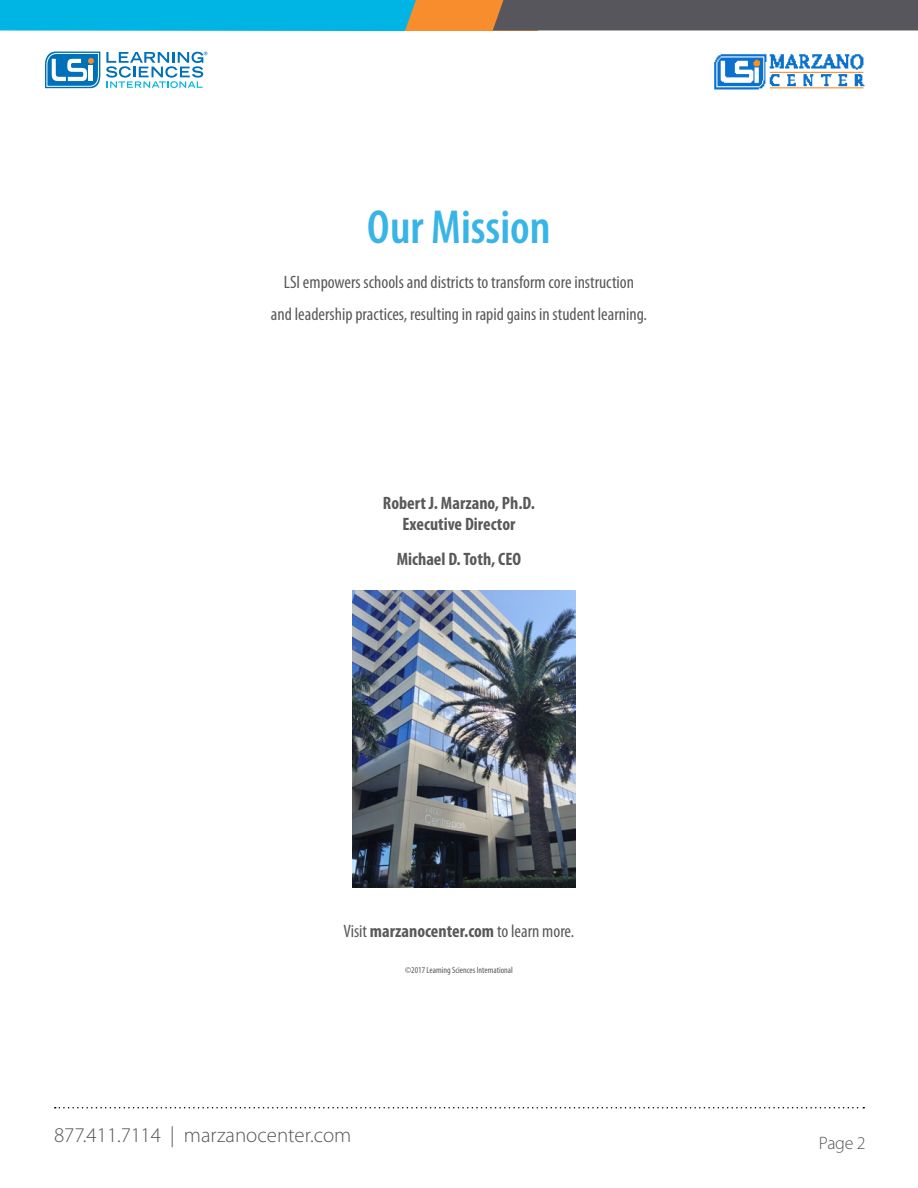
<style>
.page{position:relative;width:918px;height:1188px;background:#fff}
.page>*{position:absolute;margin:0;border:0;box-sizing:border-box;transform-origin:0 0}
.t1{font:600 condensed 48px "Myriad Pro";color:#38b4e7}
.t2{font:300 21px "Myriad Pro";color:#57565c}
.t3{font:condensed 18px/31.5px "Myriad Pro";color:#58595b;text-align:center}
.t4{font:700 condensed 18px/21.6px "Myriad Pro";color:#58595b;text-align:center}
.t5{font:300 18px "Myriad Pro";color:#57565c}
.t6{font:condensed 9px "Myriad Pro";color:#58595b}
.s1{font-weight:700}
</style>
<div class="page">
<svg style="left:55px;top:1107px;width:809px;height:1px"></svg>
<img style="left:714px;top:54px;width:151px;height:36px">
<svg style="left:45px;top:52px;width:162px;height:36px"></svg>
<div style="left:391px;top:0;width:147px;height:30px;background:#f78d2d"></div>
<div style="left:0;top:0;width:427px;height:31px;background:#00b4e4"></div>
<div style="left:493px;top:0;width:425px;height:30px;background:#56565c"></div>
<img style="left:353px;top:591px;width:222px;height:297px">
<h1 class="t1" style="left:367px;top:198px;width:185px">Our Mission</h1>
<p class="t3" style="left:271px;top:266px;width:378px">LSI empowers schools and districts to transform core instruction<br>and leadership practices, resulting in rapid gains in student learning.</p>
<p class="t4" style="left:383px;top:492px;width:154px">Robert J. Marzano, Ph.D.<br>Executive Director</p>
<p class="t4" style="left:397px;top:548px;width:126px">Michael D. Toth, CEO</p>
<p class="t3" style="left:344px;top:915px;width:232px">Visit <span class="s1">marzanocenter.com</span> to learn more.</p>
<p class="t6" style="left:405px;top:964px;width:109px">©2017 Learning Sciences International</p>
<p class="t2" style="left:54px;top:1123px;width:299px">877.411.7114 | marzanocenter.com</p>
<p class="t5" style="left:819px;top:1132px;width:48px">Page 2</p>
</div>
